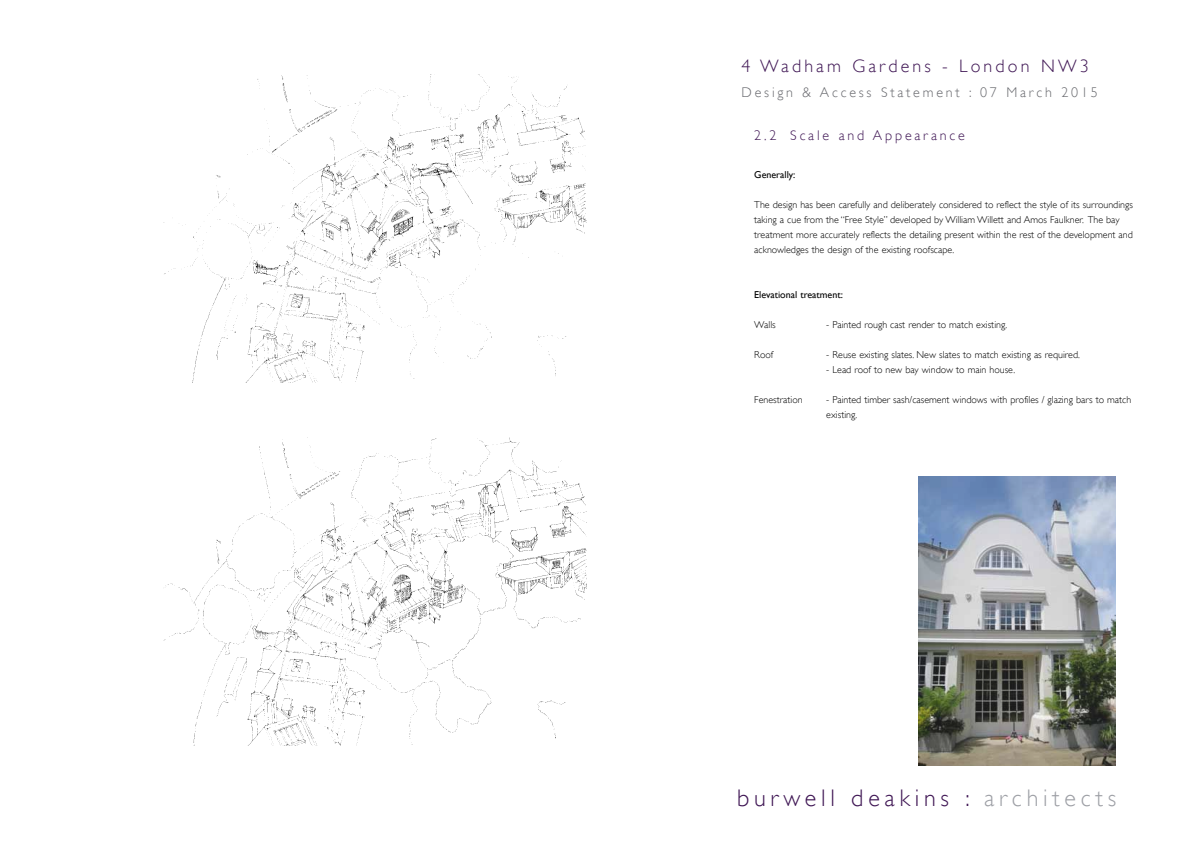
<style>
.page{position:relative;width:1191px;height:842px;background:#fff}
.page>*{position:absolute;margin:0;border:0;box-sizing:border-box;transform-origin:0 0}
.t1{font:300 24px "Gill Sans";letter-spacing:.2em;color:#3f1654}
.t2{font:300 18px "Gill Sans";letter-spacing:.175em;color:#3f1654}
.t3{font:300 14px "Gill Sans";letter-spacing:.2em;color:#67686d}
.t4{font:300 14px "Gill Sans";letter-spacing:.2em;color:#3f1654}
.t5{font:300 10px/15px "Gill Sans";color:#000}
.t6{font:10px "Gill Sans";color:#000}
.s1{color:#9d9fa5}
</style>
<div class="page">
<img style="left:163px;top:74px;width:423px;height:308px">
<img style="left:163px;top:438px;width:423px;height:308px">
<img style="left:918px;top:476px;width:197px;height:289px">
<h2 class="t2" style="left:741px;top:56px;width:348px">4 Wadham Gardens - London NW3</h2>
<h3 class="t3" style="left:741px;top:84px;width:358px">Design &amp; Access Statement : 07 March 2015</h3>
<h3 class="t4" style="left:754px;top:127px;width:212px">2.2 Scale and Appearance</h3>
<p class="t6" style="left:754px;top:169px;width:43px">Generally:</p>
<p class="t5" style="left:754px;top:197px;width:380px">The design has been carefully and deliberately considered to reflect the style of its surroundings taking a cue from the “Free Style” developed by William Willett and Amos Faulkner. The bay treatment more accurately reflects the detailing present within the rest of the development and acknowledges the design of the existing roofscape.</p>
<p class="t6" style="left:754px;top:289px;width:90px">Elevational treatment:</p>
<p class="t5" style="left:754px;top:317px;width:23px">Walls</p>
<p class="t5" style="left:826px;top:317px;width:182px">- Painted rough cast render to match existing.</p>
<p class="t5" style="left:754px;top:347px;width:20px">Roof</p>
<p class="t5" style="left:826px;top:347px;width:255px">- Reuse existing slates. New slates to match existing as required.</p>
<p class="t5" style="left:826px;top:362px;width:190px">- Lead roof to new bay window to main house.</p>
<p class="t5" style="left:754px;top:392px;width:50px">Fenestration</p>
<p class="t5" style="left:826px;top:392px;width:306px">- Painted timber sash/casement windows with profiles / glazing bars to match existing.</p>
<h1 class="t1" style="left:737px;top:784px;width:380px">burwell deakins : <span class="s1">architects</span></h1>
</div>
